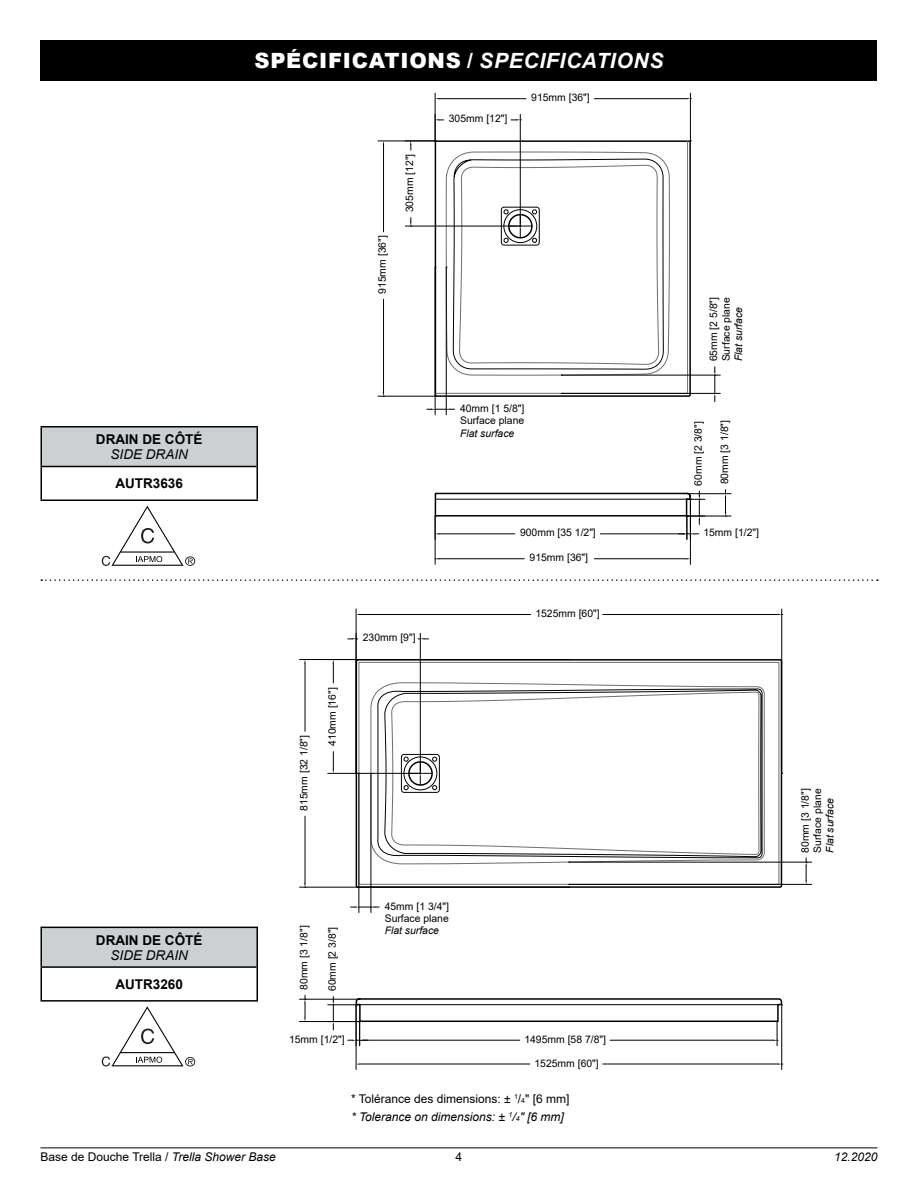
<style>
.page{position:relative;width:918px;height:1188px;background:#fff}
.page>*{position:absolute;margin:0;border:0;box-sizing:border-box;transform-origin:0 0}
.t1{font:900 21px "Arial";letter-spacing:.035em;color:#fff}
.t2{font:700 13.5px "Arial";color:#000}
.t3{font:italic 13.5px "Arial";color:#000}
.t4{font:12px/18px "Arial";color:#000}
.t5{font:italic 12px "Arial";color:#000}
.t6{font:10.35px/12.5px "Arial";color:#000}
.t7{font:italic 10.35px "Arial";color:#000}
.s1{font-weight:700}
.s2{font-weight:700;font-style:italic}
.s3{font-style:italic}
</style>
<div class="page">
<hr style="left:40px;top:1148px;width:838px;height:1px;background:#000">
<svg style="left:355px;top:658px;width:428px;height:365px"></svg>
<svg style="left:359px;top:662px;width:420px;height:348px"></svg>
<hr style="left:356px;top:609px;width:1px;height:164px;background:#000">
<hr style="left:781px;top:609px;width:1px;height:164px;background:#000">
<hr style="left:360px;top:614px;width:171px;height:1px;background:#000">
<hr style="left:603px;top:614px;width:175px;height:1px;background:#000">
<hr style="left:299px;top:659px;width:270px;height:1px;background:#000">
<hr style="left:299px;top:887px;width:270px;height:1px;background:#000">
<hr style="left:305px;top:664px;width:1px;height:67px;background:#000">
<hr style="left:305px;top:816px;width:1px;height:67px;background:#000">
<hr style="left:420px;top:633px;width:1px;height:140px;background:#000">
<svg style="left:418px;top:638px;width:11px;height:2px"></svg>
<svg style="left:348px;top:638px;width:9px;height:2px"></svg>
<hr style="left:328px;top:773px;width:92px;height:1px;background:#000">
<svg style="left:333px;top:752px;width:1px;height:21px"></svg>
<svg style="left:409px;top:762px;width:23px;height:23px"></svg>
<svg style="left:328px;top:660px;width:30px;height:23px"></svg>
<hr style="left:359px;top:773px;width:1px;height:140px;background:#000">
<hr style="left:371px;top:773px;width:1px;height:140px;background:#000">
<svg style="left:351px;top:906px;width:28px;height:2px"></svg>
<hr style="left:569px;top:884px;width:243px;height:1px;background:#000">
<hr style="left:569px;top:862px;width:243px;height:1px;background:#000">
<svg style="left:805px;top:858px;width:2px;height:26px"></svg>
<hr style="left:299px;top:1021px;width:60px;height:1px;background:#000">
<hr style="left:299px;top:999px;width:60px;height:1px;background:#000">
<svg style="left:304px;top:995px;width:2px;height:26px"></svg>
<hr style="left:328px;top:1005px;width:31px;height:1px;background:#000">
<svg style="left:333px;top:997px;width:1px;height:33px"></svg>
<hr style="left:364px;top:1040px;width:156px;height:1px;background:#000">
<hr style="left:610px;top:1040px;width:163px;height:1px;background:#000">
<svg style="left:773px;top:1021px;width:5px;height:25px"></svg>
<hr style="left:356px;top:1005px;width:1px;height:65px;background:#000">
<hr style="left:781px;top:1005px;width:1px;height:65px;background:#000">
<hr style="left:360px;top:1064px;width:170px;height:1px;background:#000">
<hr style="left:603px;top:1064px;width:175px;height:1px;background:#000">
<svg style="left:356px;top:999px;width:5px;height:7px"></svg>
<svg style="left:348px;top:1021px;width:20px;height:25px"></svg>
<svg style="left:434px;top:140px;width:258px;height:377px"></svg>
<svg style="left:435px;top:397px;width:252px;height:103px"></svg>
<svg style="left:435px;top:114px;width:253px;height:283px"></svg>
<hr style="left:435px;top:93px;width:1px;height:48px;background:#000">
<hr style="left:690px;top:93px;width:1px;height:48px;background:#000">
<hr style="left:439px;top:98px;width:87px;height:1px;background:#000">
<hr style="left:594px;top:98px;width:92px;height:1px;background:#000">
<hr style="left:378px;top:141px;width:57px;height:1px;background:#000">
<hr style="left:378px;top:396px;width:57px;height:1px;background:#000">
<hr style="left:383px;top:145px;width:1px;height:87px;background:#000">
<hr style="left:383px;top:299px;width:1px;height:93px;background:#000">
<hr style="left:520px;top:114px;width:1px;height:112px;background:#000">
<svg style="left:511px;top:119px;width:10px;height:2px"></svg>
<hr style="left:405px;top:226px;width:115px;height:1px;background:#000">
<svg style="left:410px;top:141px;width:2px;height:9px"></svg>
<svg style="left:435px;top:114px;width:9px;height:28px"></svg>
<svg style="left:509px;top:214px;width:23px;height:24px"></svg>
<svg style="left:410px;top:218px;width:2px;height:9px"></svg>
<hr style="left:561px;top:393px;width:159px;height:1px;background:#000">
<hr style="left:561px;top:375px;width:159px;height:1px;background:#000">
<svg style="left:714px;top:367px;width:2px;height:35px"></svg>
<hr style="left:435px;top:267px;width:1px;height:148px;background:#000">
<hr style="left:446px;top:267px;width:1px;height:148px;background:#000">
<svg style="left:427px;top:409px;width:28px;height:1px"></svg>
<hr style="left:688px;top:493px;width:43px;height:1px;background:#000">
<hr style="left:687px;top:516px;width:44px;height:1px;background:#000">
<svg style="left:725px;top:490px;width:2px;height:27px"></svg>
<hr style="left:439px;top:534px;width:76px;height:1px;background:#000">
<hr style="left:600px;top:534px;width:83px;height:1px;background:#000">
<hr style="left:690px;top:499px;width:1px;height:65px;background:#000">
<hr style="left:435px;top:516px;width:1px;height:48px;background:#000">
<hr style="left:594px;top:559px;width:92px;height:1px;background:#000">
<hr style="left:439px;top:559px;width:85px;height:1px;background:#000">
<svg style="left:435px;top:516px;width:4px;height:23px"></svg>
<svg style="left:679px;top:491px;width:26px;height:48px"></svg>
<div style="left:40px;top:40px;width:838px;height:41px;background:#000"></div>
<div style="left:41px;top:927px;width:216px;height:40px;background:#cdd0d2"></div>
<hr style="left:256px;top:928px;width:2px;height:39px;background:#000">
<hr style="left:40px;top:968px;width:2px;height:32px;background:#000">
<hr style="left:256px;top:967px;width:2px;height:33px;background:#000">
<hr style="left:40px;top:1000px;width:218px;height:2px;background:#000">
<hr style="left:40px;top:927px;width:218px;height:1px;background:#000101">
<hr style="left:40px;top:928px;width:2px;height:38px;background:#000101">
<hr style="left:40px;top:966px;width:216px;height:2px;background:#000101">
<div style="left:41px;top:427px;width:216px;height:39px;background:#cdd0d2"></div>
<hr style="left:256px;top:428px;width:2px;height:38px;background:#000">
<hr style="left:40px;top:467px;width:2px;height:33px;background:#000">
<hr style="left:256px;top:466px;width:2px;height:34px;background:#000">
<hr style="left:40px;top:500px;width:218px;height:1px;background:#000">
<hr style="left:40px;top:426px;width:218px;height:2px;background:#000101">
<hr style="left:40px;top:428px;width:2px;height:38px;background:#000101">
<hr style="left:40px;top:466px;width:216px;height:1px;background:#000101">
<svg style="left:41px;top:579px;width:837px;height:2px"></svg>
<svg style="left:102px;top:1006px;width:93px;height:61px"></svg>
<svg style="left:102px;top:506px;width:93px;height:60px"></svg>
<h1 class="t1" style="left:255px;top:46px;width:409px">SPÉCIFICATIONS <span class="s1">/</span> <span class="s2">SPECIFICATIONs</span></h1>
<h2 class="t2" style="left:96px;top:430px;width:108px">DRAIN DE CÔTÉ</h2>
<h2 class="t3" style="left:111px;top:446px;width:79px">SIDE DRAIN</h2>
<h2 class="t2" style="left:115px;top:474px;width:69px">AUTR3636</h2>
<h2 class="t2" style="left:96px;top:930px;width:108px">DRAIN DE CÔTÉ</h2>
<h2 class="t3" style="left:111px;top:946px;width:79px">SIDE DRAIN</h2>
<h2 class="t2" style="left:115px;top:975px;width:69px">AUTR3260</h2>
<p class="t6" style="left:376px;top:294px;width:60px;rotate:-90deg">915mm [36"]</p>
<p class="t6" style="left:403px;top:212px;width:60px;rotate:-90deg">305mm [12"]</p>
<p class="t6" style="left:298px;top:811px;width:77px;rotate:-90deg">815mm [32 1/8"]</p>
<p class="t6" style="left:326px;top:746px;width:60px;rotate:-90deg">410mm [16"]</p>
<p class="t6" style="left:363px;top:631px;width:54px">230mm [9"]</p>
<p class="t6" style="left:449px;top:112px;width:60px">305mm [12"]</p>
<p class="t6" style="left:531px;top:91px;width:60px">915mm [36"]</p>
<p class="t6" style="left:707px;top:361px;width:66px;rotate:-90deg">65mm [2 5/8"]<br>Surface plane</p>
<p class="t7" style="left:732px;top:361px;width:56px;rotate:-90deg">Flat surface</p>
<p class="t6" style="left:460px;top:402px;width:66px">40mm [1 5/8"]<br>Surface plane</p>
<p class="t7" style="left:460px;top:426px;width:56px">Flat surface</p>
<p class="t6" style="left:692px;top:486px;width:66px;rotate:-90deg">60mm [2 3/8"]</p>
<p class="t6" style="left:718px;top:484px;width:66px;rotate:-90deg">80mm [3 1/8"]</p>
<p class="t6" style="left:520px;top:526px;width:77px">900mm [35 1/2"]</p>
<p class="t6" style="left:530px;top:551px;width:60px">915mm [36"]</p>
<p class="t6" style="left:535px;top:607px;width:66px">1525mm [60"]</p>
<p class="t6" style="left:703px;top:526px;width:57px">15mm [1/2"]</p>
<p class="t6" style="left:298px;top:990px;width:66px;rotate:-90deg">80mm [3 1/8"]</p>
<p class="t6" style="left:326px;top:991px;width:66px;rotate:-90deg">60mm [2 3/8"]</p>
<p class="t6" style="left:289px;top:1033px;width:57px">15mm [1/2"]</p>
<p class="t6" style="left:385px;top:900px;width:66px">45mm [1 3/4"]<br>Surface plane</p>
<p class="t7" style="left:385px;top:924px;width:56px">Flat surface</p>
<p class="t6" style="left:524px;top:1033px;width:83px">1495mm [58 7/8"]</p>
<p class="t6" style="left:535px;top:1057px;width:66px">1525mm [60"]</p>
<p class="t4" style="left:351px;top:1089px;width:220px">* Tolérance des dimensions: ± <sup>1</sup>/<sub>4</sub>" [6 mm] <span class="s3">* Tolerance on dimensions: ±</span> <sup>1</sup><span class="s3">/</span><sub>4</sub><span class="s3">" [6 mm]</span></p>
<p class="t6" style="left:799px;top:853px;width:66px;rotate:-90deg">80mm [3 1/8"]<br>Surface plane</p>
<p class="t7" style="left:823px;top:853px;width:56px;rotate:-90deg">Flat surface</p>
<p class="t4" style="left:40px;top:1148px;width:237px">Base de Douche Trella / <span class="s3">Trella Shower Base</span></p>
<p class="t4" style="left:456px;top:1148px;width:8px">4</p>
<p class="t5" style="left:834px;top:1149px;width:45px">12.2020</p>
</div>
